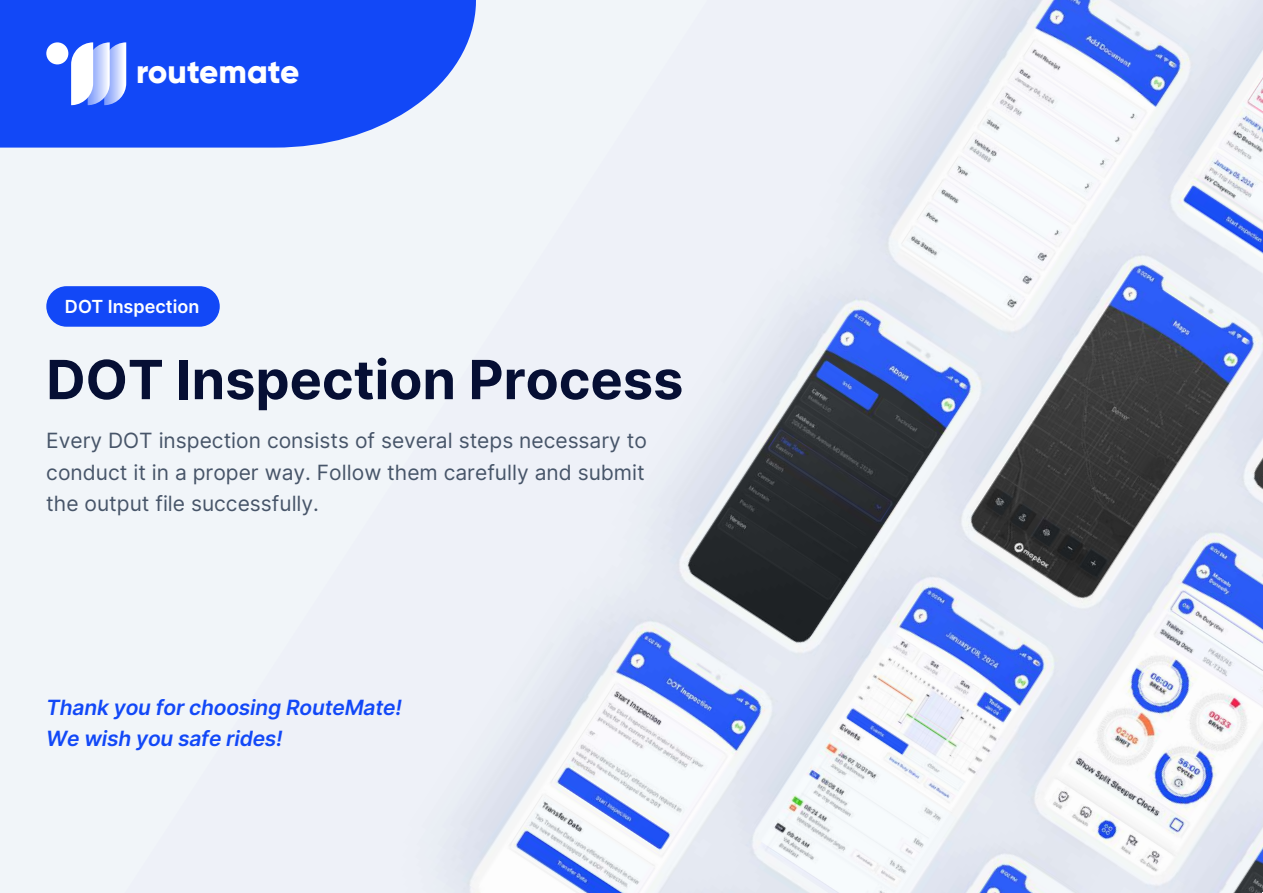
<style>
.page{position:relative;width:1263px;height:893px;background:#fff}
.page>*{position:absolute;margin:0;border:0;box-sizing:border-box;transform-origin:0 0}
.t1{font:700 54px "Inter";color:#060f34}
.t2{font:800 33.3px "Gilroy";color:#fff}
.t3{font:21px/31.5px "Inter";color:#475569;text-align:justify}
.t4{font:italic 600 21px/31.5px "Inter";letter-spacing:-.01em;color:#1248f7}
.t5{font:600 18px "Inter";color:#fff}
</style>
<div class="page">
<div style="left:0;top:0;width:1263px;height:892px;background:#f1f5f9"></div>
<div style="left:0;top:0;width:125px;height:148px;background:#1248f7"></div>
<img style="left:125px;top:0;width:1138px;height:892px">
<svg style="left:71px;top:42px;width:55px;height:63px"></svg>
<div style="left:46px;top:42px;width:22px;height:22px;background:#fff;border-radius:50%"></div>
<div style="left:46px;top:286px;width:174px;height:41px;background:#1248f7;border-radius:20px"></div>
<h2 class="t2" style="left:136px;top:51px;width:165px">routemate</h2>
<p class="t5" style="left:65px;top:293px;width:136px">DOT Inspection</p>
<h1 class="t1" style="left:46px;top:340px;width:639px">DOT Inspection Process</h1>
<p class="t3" style="left:46px;top:424px;width:602px">Every DOT inspection consists of several steps necessary to conduct it in a proper way. Follow them carefully and submit the output file successfully.</p>
<p class="t4" style="left:46px;top:690px;width:357px">Thank you for choosing RouteMate!<br>We wish you safe rides!</p>
</div>
